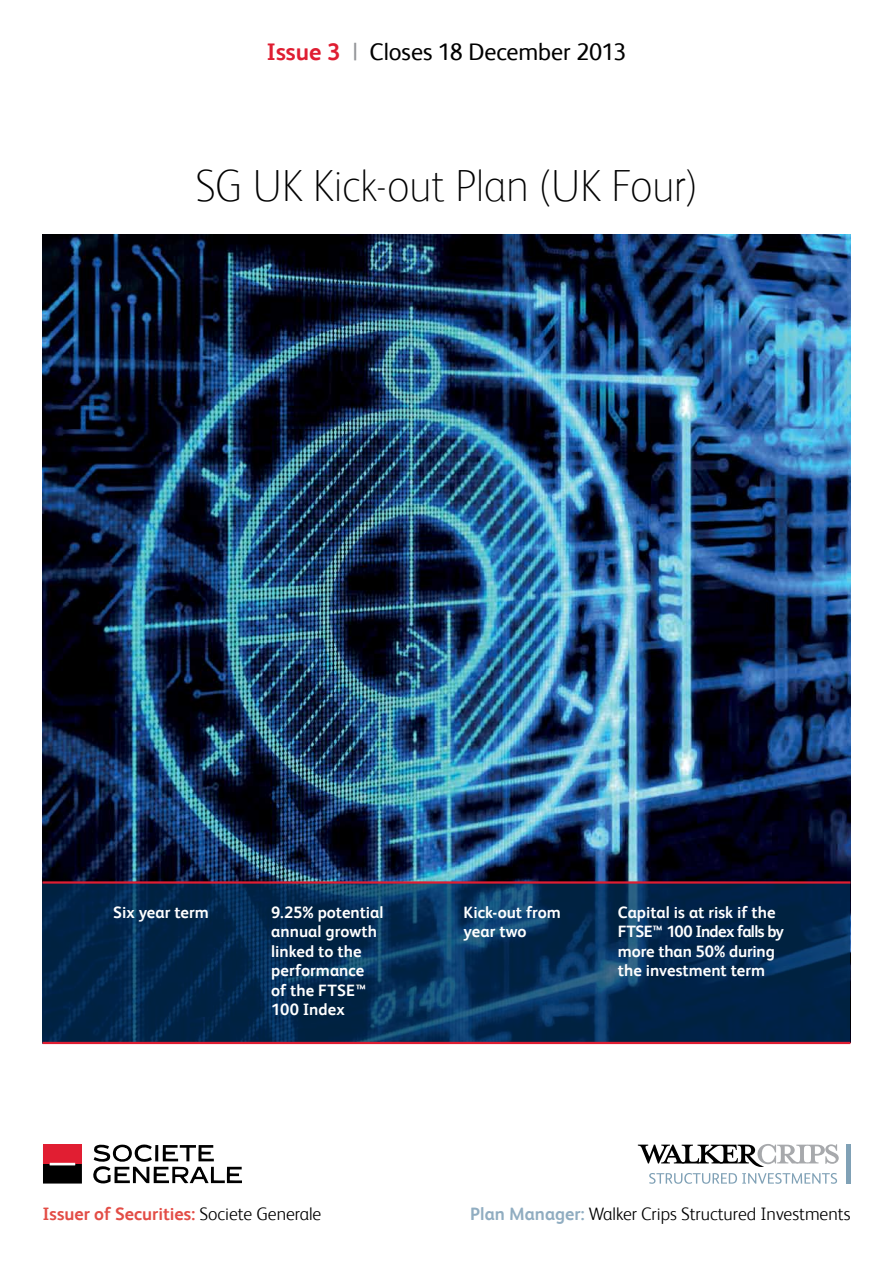
<style>
.page{position:relative;width:893px;height:1263px;background:#fff}
.page>*{position:absolute;margin:0;border:0;box-sizing:border-box;transform-origin:0 0}
.t1{font:100 45px "FS Albert";letter-spacing:-.015em;color:#000}
.t2{font:24px "FS Albert";letter-spacing:-.005em;color:#000}
.t3{font:300 18px "FS Albert";color:#000}
.t4{font:700 18px "FS Albert";color:#e34d46}
.t5{font:700 16.5px/19.5px "FS Albert";color:#fff}
.s1{font-weight:700;color:#df1e32}
.s2{color:#939598}
.s3{font-weight:300;color:#000}
.s4{font-weight:700;color:#90adc1}
</style>
<div class="page">
<img style="left:43px;top:235px;width:807px;height:646px">
<svg style="left:43px;top:884px;width:807px;height:158px;fill:#002349"></svg>
<svg style="left:638px;top:1144px;width:201px;height:40px"></svg>
<hr style="left:846px;top:1144px;width:4px;height:40px;background:#80a1b6">
<svg style="left:93px;top:1144px;width:149px;height:40px"></svg>
<svg style="left:43px;top:1144px;width:39px;height:39px"></svg>
<hr style="left:43px;top:881px;width:807px;height:3px;background:#df1e32">
<hr style="left:43px;top:1042px;width:807px;height:2px;background:#df1e32">
<h2 class="t2" style="left:267px;top:38px;width:361px"><span class="s1">Issue 3</span> <span class="s2">|</span> Closes 18 December 2013</h2>
<h1 class="t1" style="left:195px;top:160px;width:504px">SG UK Kick-out Plan (UK Four)</h1>
<p class="t5" style="left:113px;top:902px;width:97px">Six year term</p>
<p class="t5" style="left:271px;top:902px;width:114px">9.25% potential annual growth linked to the performance<br>of the FTSE™<br>100 Index</p>
<p class="t5" style="left:463px;top:902px;width:99px">Kick-out from year two</p>
<p class="t5" style="left:618px;top:902px;width:168px">Capital is at risk if the<br>FTSE™ 100 Index falls by more than 50% during the investment term</p>
<p class="t4" style="left:43px;top:1204px;width:280px">Issuer of Securities: <span class="s3">Societe Generale</span></p>
<p class="t3" style="left:470px;top:1204px;width:382px"><span class="s4">Plan Manager:</span> Walker Crips Structured Investments</p>
</div>
